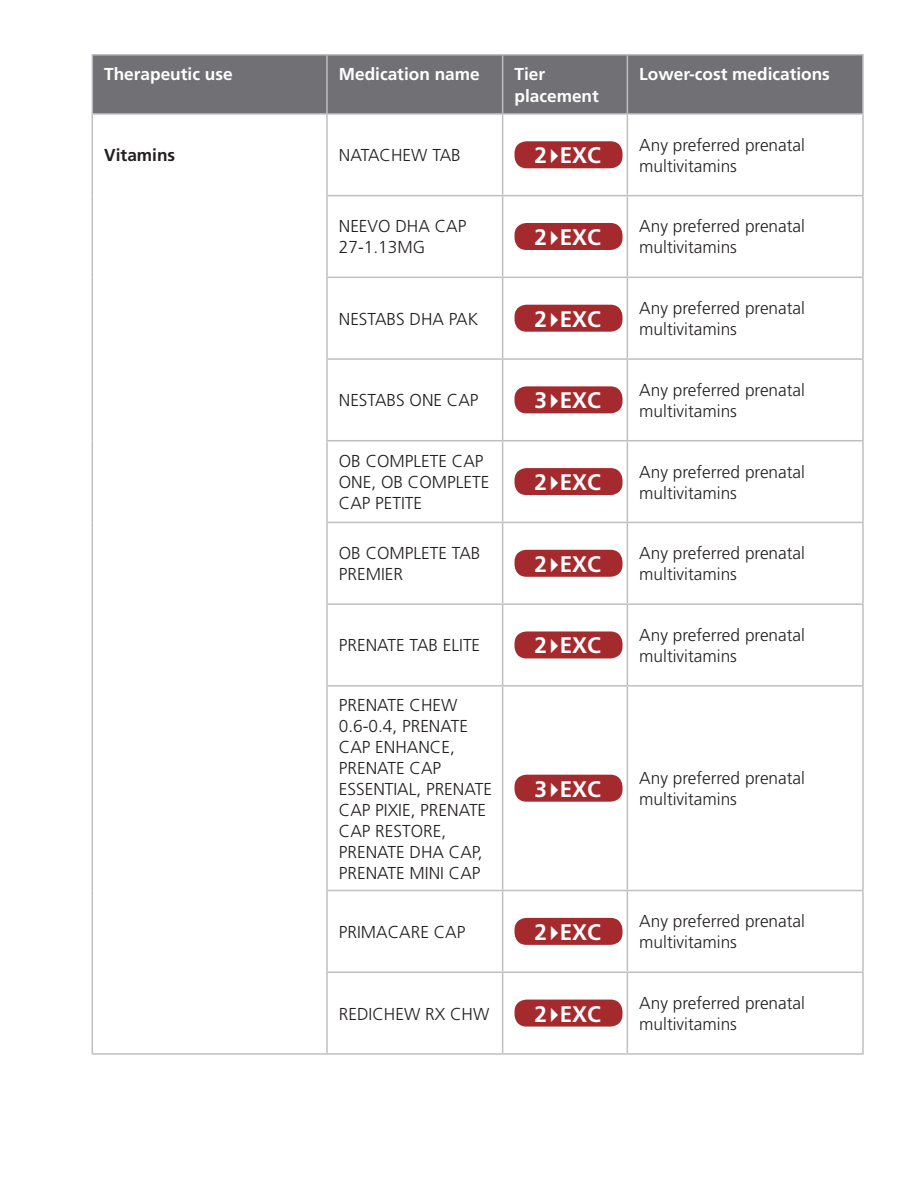
<style>
.page{position:relative;width:918px;height:1188px;background:#fff}
.page>*{position:absolute;margin:0;border:0;box-sizing:border-box;transform-origin:0 0}
.t1{font:700 22.5px "Frutiger LT Pro";color:#fff}
.t2{font:300 17.25px/21px "Frutiger LT Pro";color:#231f20}
.t3{font:700 17.25px/22.5px "Frutiger LT Pro";color:#fff}
.t4{font:700 17.25px "Frutiger LT Pro";color:#231f20}
</style>
<div class="page">
<div style="left:93px;top:56px;width:769px;height:57px;background:#717074"></div>
<hr style="left:92px;top:115px;width:1px;height:81px;background:#bebfc2">
<hr style="left:326px;top:115px;width:2px;height:80px;background:#bebfc2">
<hr style="left:502px;top:115px;width:1px;height:80px;background:#bebfc2">
<hr style="left:627px;top:115px;width:1px;height:80px;background:#bebfc2">
<hr style="left:862px;top:115px;width:2px;height:80px;background:#bebfc2">
<hr style="left:92px;top:196px;width:1px;height:81px;background:#bebfc2">
<hr style="left:326px;top:195px;width:177px;height:1px;background:#bebfc2">
<hr style="left:326px;top:196px;width:2px;height:81px;background:#bebfc2">
<hr style="left:503px;top:195px;width:124px;height:1px;background:#bebfc2">
<hr style="left:502px;top:196px;width:1px;height:81px;background:#bebfc2">
<hr style="left:627px;top:195px;width:237px;height:1px;background:#bebfc2">
<hr style="left:627px;top:196px;width:1px;height:81px;background:#bebfc2">
<hr style="left:862px;top:196px;width:2px;height:81px;background:#bebfc2">
<hr style="left:92px;top:277px;width:1px;height:82px;background:#bebfc2">
<hr style="left:326px;top:277px;width:177px;height:1px;background:#bebfc2">
<hr style="left:326px;top:278px;width:2px;height:80px;background:#bebfc2">
<hr style="left:503px;top:277px;width:124px;height:1px;background:#bebfc2">
<hr style="left:502px;top:278px;width:1px;height:80px;background:#bebfc2">
<hr style="left:627px;top:277px;width:237px;height:1px;background:#bebfc2">
<hr style="left:627px;top:278px;width:1px;height:80px;background:#bebfc2">
<hr style="left:862px;top:278px;width:2px;height:80px;background:#bebfc2">
<hr style="left:92px;top:359px;width:1px;height:82px;background:#bebfc2">
<hr style="left:326px;top:358px;width:177px;height:2px;background:#bebfc2">
<hr style="left:326px;top:360px;width:2px;height:80px;background:#bebfc2">
<hr style="left:503px;top:358px;width:124px;height:2px;background:#bebfc2">
<hr style="left:502px;top:360px;width:1px;height:80px;background:#bebfc2">
<hr style="left:627px;top:358px;width:237px;height:2px;background:#bebfc2">
<hr style="left:627px;top:360px;width:1px;height:80px;background:#bebfc2">
<hr style="left:862px;top:360px;width:2px;height:80px;background:#bebfc2">
<hr style="left:92px;top:441px;width:1px;height:81px;background:#bebfc2">
<hr style="left:326px;top:440px;width:177px;height:1px;background:#bebfc2">
<hr style="left:326px;top:441px;width:2px;height:81px;background:#bebfc2">
<hr style="left:503px;top:440px;width:124px;height:1px;background:#bebfc2">
<hr style="left:502px;top:441px;width:1px;height:81px;background:#bebfc2">
<hr style="left:627px;top:440px;width:237px;height:1px;background:#bebfc2">
<hr style="left:627px;top:441px;width:1px;height:81px;background:#bebfc2">
<hr style="left:862px;top:441px;width:2px;height:81px;background:#bebfc2">
<hr style="left:92px;top:522px;width:1px;height:82px;background:#bebfc2">
<hr style="left:326px;top:522px;width:177px;height:1px;background:#bebfc2">
<hr style="left:326px;top:523px;width:2px;height:80px;background:#bebfc2">
<hr style="left:503px;top:522px;width:124px;height:1px;background:#bebfc2">
<hr style="left:502px;top:523px;width:1px;height:80px;background:#bebfc2">
<hr style="left:627px;top:522px;width:237px;height:1px;background:#bebfc2">
<hr style="left:627px;top:523px;width:1px;height:80px;background:#bebfc2">
<hr style="left:862px;top:523px;width:2px;height:80px;background:#bebfc2">
<hr style="left:92px;top:604px;width:1px;height:82px;background:#bebfc2">
<hr style="left:326px;top:603px;width:177px;height:2px;background:#bebfc2">
<hr style="left:326px;top:605px;width:2px;height:80px;background:#bebfc2">
<hr style="left:503px;top:603px;width:124px;height:2px;background:#bebfc2">
<hr style="left:502px;top:605px;width:1px;height:80px;background:#bebfc2">
<hr style="left:627px;top:603px;width:237px;height:2px;background:#bebfc2">
<hr style="left:627px;top:605px;width:1px;height:80px;background:#bebfc2">
<hr style="left:862px;top:605px;width:2px;height:80px;background:#bebfc2">
<hr style="left:92px;top:686px;width:1px;height:205px;background:#bebfc2">
<hr style="left:326px;top:685px;width:177px;height:2px;background:#bebfc2">
<hr style="left:326px;top:687px;width:2px;height:203px;background:#bebfc2">
<hr style="left:503px;top:685px;width:124px;height:2px;background:#bebfc2">
<hr style="left:502px;top:687px;width:1px;height:203px;background:#bebfc2">
<hr style="left:627px;top:685px;width:237px;height:2px;background:#bebfc2">
<hr style="left:627px;top:687px;width:1px;height:203px;background:#bebfc2">
<hr style="left:862px;top:687px;width:2px;height:203px;background:#bebfc2">
<hr style="left:92px;top:891px;width:1px;height:81px;background:#bebfc2">
<hr style="left:326px;top:890px;width:177px;height:1px;background:#bebfc2">
<hr style="left:326px;top:891px;width:2px;height:80px;background:#bebfc2">
<hr style="left:503px;top:890px;width:124px;height:1px;background:#bebfc2">
<hr style="left:502px;top:891px;width:1px;height:80px;background:#bebfc2">
<hr style="left:627px;top:890px;width:237px;height:1px;background:#bebfc2">
<hr style="left:627px;top:891px;width:1px;height:80px;background:#bebfc2">
<hr style="left:862px;top:891px;width:2px;height:80px;background:#bebfc2">
<hr style="left:92px;top:54px;width:235px;height:2px;background:#bebfc2">
<hr style="left:92px;top:56px;width:1px;height:57px;background:#bebfc2">
<hr style="left:327px;top:54px;width:176px;height:2px;background:#bebfc2">
<hr style="left:326px;top:56px;width:2px;height:57px;background:#bebfc2">
<hr style="left:503px;top:54px;width:124px;height:2px;background:#bebfc2">
<hr style="left:502px;top:56px;width:1px;height:57px;background:#bebfc2">
<hr style="left:627px;top:54px;width:237px;height:2px;background:#bebfc2">
<hr style="left:627px;top:56px;width:1px;height:57px;background:#bebfc2">
<hr style="left:862px;top:56px;width:2px;height:57px;background:#bebfc2">
<hr style="left:92px;top:113px;width:235px;height:2px;background:#bebfc2">
<hr style="left:327px;top:113px;width:176px;height:2px;background:#bebfc2">
<hr style="left:503px;top:113px;width:124px;height:2px;background:#bebfc2">
<hr style="left:627px;top:113px;width:237px;height:2px;background:#bebfc2">
<hr style="left:92px;top:972px;width:1px;height:81px;background:#bebfc2">
<hr style="left:326px;top:971px;width:177px;height:2px;background:#bebfc2">
<hr style="left:326px;top:973px;width:2px;height:80px;background:#bebfc2">
<hr style="left:503px;top:971px;width:124px;height:2px;background:#bebfc2">
<hr style="left:502px;top:973px;width:1px;height:80px;background:#bebfc2">
<hr style="left:627px;top:971px;width:237px;height:2px;background:#bebfc2">
<hr style="left:627px;top:973px;width:1px;height:80px;background:#bebfc2">
<hr style="left:862px;top:973px;width:2px;height:80px;background:#bebfc2">
<hr style="left:327px;top:1053px;width:176px;height:2px;background:#bebfc2">
<hr style="left:503px;top:1053px;width:124px;height:2px;background:#bebfc2">
<hr style="left:627px;top:1053px;width:237px;height:2px;background:#bebfc2">
<hr style="left:92px;top:1053px;width:235px;height:2px;background:#bebfc2">
<div style="left:515px;top:141px;width:108px;height:27px;background:#a52a2e;border-radius:12px"></div>
<div style="left:515px;top:223px;width:108px;height:27px;background:#a52a2e;border-radius:12px"></div>
<div style="left:515px;top:305px;width:108px;height:27px;background:#a52a2e;border-radius:12px"></div>
<div style="left:515px;top:386px;width:108px;height:27px;background:#a52a2e;border-radius:12px"></div>
<div style="left:515px;top:468px;width:108px;height:27px;background:#a52a2e;border-radius:12px"></div>
<div style="left:515px;top:550px;width:108px;height:27px;background:#a52a2e;border-radius:12px"></div>
<div style="left:515px;top:631px;width:108px;height:27px;background:#a52a2e;border-radius:12px"></div>
<div style="left:515px;top:775px;width:108px;height:27px;background:#a52a2e;border-radius:12px"></div>
<div style="left:515px;top:918px;width:108px;height:27px;background:#a52a2e;border-radius:12px"></div>
<div style="left:515px;top:1000px;width:108px;height:27px;background:#a52a2e;border-radius:12px"></div>
<p class="t3" style="left:104px;top:62px;width:130px">Therapeutic use</p>
<p class="t3" style="left:339px;top:62px;width:142px">Medication name</p>
<p class="t3" style="left:515px;top:62px;width:86px">Tier placement</p>
<p class="t3" style="left:639px;top:62px;width:192px">Lower-cost medications</p>
<p class="t4" style="left:104px;top:145px;width:73px">Vitamins</p>
<p class="t2" style="left:339px;top:145px;width:124px">NATACHEW TAB</p>
<h1 class="t1" style="left:534px;top:142px;width:68px">2 EXC</h1>
<p class="t2" style="left:639px;top:134px;width:167px">Any preferred prenatal multivitamins</p>
<p class="t2" style="left:339px;top:216px;width:129px">NEEVO DHA CAP<br>27-1.13MG</p>
<h1 class="t1" style="left:534px;top:224px;width:68px">2 EXC</h1>
<p class="t2" style="left:639px;top:216px;width:167px">Any preferred prenatal multivitamins</p>
<p class="t2" style="left:339px;top:308px;width:141px">NESTABS DHA PAK</p>
<h1 class="t1" style="left:534px;top:305px;width:68px">2 EXC</h1>
<p class="t2" style="left:639px;top:298px;width:167px">Any preferred prenatal multivitamins</p>
<p class="t2" style="left:339px;top:390px;width:141px">NESTABS ONE CAP</p>
<h1 class="t1" style="left:534px;top:387px;width:68px">3 EXC</h1>
<p class="t2" style="left:639px;top:380px;width:167px">Any preferred prenatal multivitamins</p>
<p class="t2" style="left:339px;top:451px;width:152px">OB COMPLETE CAP<br>ONE, OB COMPLETE<br>CAP PETITE</p>
<h1 class="t1" style="left:534px;top:469px;width:68px">2 EXC</h1>
<p class="t2" style="left:639px;top:461px;width:167px">Any preferred prenatal multivitamins</p>
<p class="t2" style="left:339px;top:543px;width:143px">OB COMPLETE TAB<br>PREMIER</p>
<h1 class="t1" style="left:534px;top:551px;width:68px">2 EXC</h1>
<p class="t2" style="left:639px;top:543px;width:167px">Any preferred prenatal multivitamins</p>
<p class="t2" style="left:339px;top:635px;width:143px">PRENATE TAB ELITE</p>
<h1 class="t1" style="left:534px;top:632px;width:68px">2 EXC</h1>
<p class="t2" style="left:639px;top:625px;width:167px">Any preferred prenatal multivitamins</p>
<p class="t2" style="left:339px;top:694px;width:155px">PRENATE CHEW<br>0.6-0.4, PRENATE<br>CAP ENHANCE,<br>PRENATE CAP<br>ESSENTIAL, PRENATE<br>CAP PIXIE, PRENATE<br>CAP RESTORE,<br>PRENATE DHA CAP,<br>PRENATE MINI CAP</p>
<h1 class="t1" style="left:534px;top:775px;width:68px">3 EXC</h1>
<p class="t2" style="left:639px;top:768px;width:167px">Any preferred prenatal multivitamins</p>
<p class="t2" style="left:339px;top:921px;width:128px">PRIMACARE CAP</p>
<h1 class="t1" style="left:534px;top:919px;width:68px">2 EXC</h1>
<p class="t2" style="left:639px;top:911px;width:167px">Any preferred prenatal multivitamins</p>
<p class="t2" style="left:339px;top:1003px;width:152px">REDICHEW RX CHW</p>
<h1 class="t1" style="left:534px;top:1000px;width:68px">2 EXC</h1>
<p class="t2" style="left:639px;top:993px;width:167px">Any preferred prenatal multivitamins</p>
</div>
